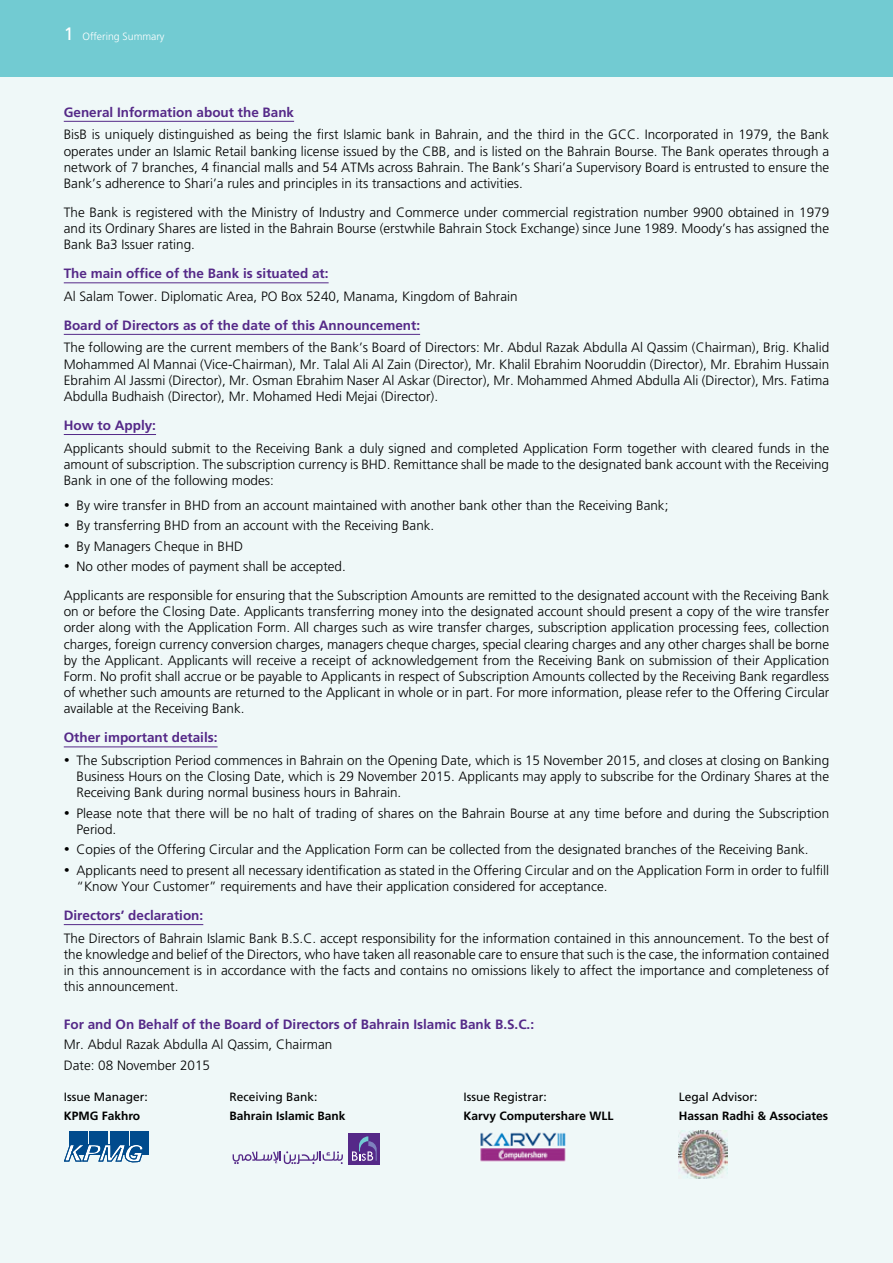
<style>
.page{position:relative;width:893px;height:1263px;background:#fff}
.page>*{position:absolute;margin:0;border:0;box-sizing:border-box;transform-origin:0 0}
.t1{font:300 13.5px/16.2px "Frutiger";color:#000;text-align:justify}
.t2{font:700 13.5px "Frutiger";color:#552988}
.t3{font:700 12px "Frutiger";color:#000}
.t4{font:12px "Frutiger";color:#000}
.t5{font:300 10.5px "Frutiger";color:#fff}
.s1{font-weight:400;font-size:18px}
</style>
<div class="page">
<div style="left:0;top:77px;width:893px;height:1186px;background:#eff8f8"></div>
<div style="left:0;top:0;width:893px;height:77px;background:#72cbd2"></div>
<hr style="left:64px;top:121px;width:230px;height:1px;background:#552988">
<hr style="left:64px;top:283px;width:265px;height:1px;background:#552988">
<hr style="left:64px;top:334px;width:356px;height:1px;background:#552988">
<hr style="left:64px;top:434px;width:92px;height:1px;background:#552988">
<hr style="left:64px;top:747px;width:154px;height:1px;background:#552988">
<hr style="left:64px;top:924px;width:139px;height:1px;background:#552988">
<div style="left:69px;top:1131px;width:18px;height:24px;background:#004b8d"></div>
<div style="left:89px;top:1131px;width:19px;height:24px;background:#004b8d"></div>
<div style="left:110px;top:1131px;width:18px;height:24px;background:#004b8d"></div>
<div style="left:130px;top:1131px;width:19px;height:24px;background:#004b8d"></div>
<svg style="left:64px;top:1144px;width:79px;height:18px"></svg>
<svg style="left:233px;top:1151px;width:110px;height:13px"></svg>
<div style="left:348px;top:1133px;width:32px;height:32px;background:#552988"></div>
<svg style="left:352px;top:1136px;width:25px;height:25px"></svg>
<img style="left:480px;top:1132px;width:86px;height:30px">
<img style="left:679px;top:1131px;width:48px;height:48px">
<p class="t5" style="left:64px;top:30px;width:102px"><span class="s1">1</span> Offering Summary</p>
<p class="t2" style="left:64px;top:104px;width:232px">General Information about the Bank</p>
<p class="t1" style="left:64px;top:127px;width:767px">BisB is uniquely distinguished as being the first Islamic bank in Bahrain, and the third in the GCC. Incorporated in 1979, the Bank operates under an Islamic Retail banking license issued by the CBB, and is listed on the Bahrain Bourse. The Bank operates through a network of 7 branches, 4 financial malls and 54 ATMs across Bahrain. The Bank’s Shari’a Supervisory Board is entrusted to ensure the Bank’s adherence to Shari’a rules and principles in its transactions and activities.</p>
<p class="t1" style="left:64px;top:204px;width:767px">The Bank is registered with the Ministry of Industry and Commerce under commercial registration number 9900 obtained in 1979 and its Ordinary Shares are listed in the Bahrain Bourse (erstwhile Bahrain Stock Exchange) since June 1989. Moody’s has assigned the Bank Ba3 Issuer rating.</p>
<p class="t2" style="left:64px;top:266px;width:266px">The main office of the Bank is situated at:</p>
<p class="t1" style="left:64px;top:288px;width:455px">Al Salam Tower. Diplomatic Area, PO Box 5240, Manama, Kingdom of Bahrain</p>
<p class="t2" style="left:64px;top:317px;width:358px">Board of Directors as of the date of this Announcement:</p>
<p class="t1" style="left:64px;top:340px;width:767px">The following are the current members of the Bank’s Board of Directors: Mr. Abdul Razak Abdulla Al Qassim (Chairman), Brig. Khalid Mohammed Al Mannai (Vice-Chairman), Mr. Talal Ali Al Zain (Director), Mr. Khalil Ebrahim Nooruddin (Director), Mr. Ebrahim Hussain Ebrahim Al Jassmi (Director), Mr. Osman Ebrahim Naser Al Askar (Director), Mr. Mohammed Ahmed Abdulla Ali (Director), Mrs. Fatima Abdulla Budhaish (Director), Mr. Mohamed Hedi Mejai (Director).</p>
<p class="t2" style="left:64px;top:417px;width:94px">How to Apply:</p>
<p class="t1" style="left:64px;top:440px;width:767px">Applicants should submit to the Receiving Bank a duly signed and completed Application Form together with cleared funds in the amount of subscription. The subscription currency is BHD. Remittance shall be made to the designated bank account with the Receiving Bank in one of the following modes:</p>
<p class="t1" style="left:64px;top:497px;width:606px">• By wire transfer in BHD from an account maintained with another bank other than the Receiving Bank;</p>
<p class="t1" style="left:64px;top:517px;width:372px">• By transferring BHD from an account with the Receiving Bank.</p>
<p class="t1" style="left:64px;top:538px;width:181px">• By Managers Cheque in BHD</p>
<p class="t1" style="left:64px;top:552px;width:767px;line-height:29px">• No other modes of payment shall be accepted.<br>Applicants are responsible for ensuring that the Subscription Amounts are remitted to the designated account with the Receiving Bank</p>
<p class="t1" style="left:64px;top:603px;width:767px">on or before the Closing Date. Applicants transferring money into the designated account should present a copy of the wire transfer order along with the Application Form. All charges such as wire transfer charges, subscription application processing fees, collection charges, foreign currency conversion charges, managers cheque charges, special clearing charges and any other charges shall be borne by the Applicant. Applicants will receive a receipt of acknowledgement from the Receiving Bank on submission of their Application Form. No profit shall accrue or be payable to Applicants in respect of Subscription Amounts collected by the Receiving Bank regardless of whether such amounts are returned to the Applicant in whole or in part. For more information, please refer to the Offering Circular available at the Receiving Bank.</p>
<p class="t2" style="left:64px;top:730px;width:155px">Other important details:</p>
<p class="t1" style="left:77px;top:752px;width:754px;text-indent:-13px">• The Subscription Period commences in Bahrain on the Opening Date, which is 15 November 2015, and closes at closing on Banking Business Hours on the Closing Date, which is 29 November 2015. Applicants may apply to subscribe for the Ordinary Shares at the Receiving Bank during normal business hours in Bahrain.</p>
<p class="t1" style="left:77px;top:805px;width:754px;text-indent:-13px">• Please note that there will be no halt of trading of shares on the Bahrain Bourse at any time before and during the Subscription<br>Period.</p>
<p class="t1" style="left:64px;top:842px;width:746px">• Copies of the Offering Circular and the Application Form can be collected from the designated branches of the Receiving Bank.</p>
<p class="t1" style="left:77px;top:862px;width:754px;text-indent:-13px">• Applicants need to present all necessary identification as stated in the Offering Circular and on the Application Form in order to fulfill “Know Your Customer” requirements and have their application considered for acceptance.</p>
<p class="t2" style="left:64px;top:907px;width:141px">Directors’ declaration:</p>
<p class="t1" style="left:64px;top:930px;width:767px">The Directors of Bahrain Islamic Bank B.S.C. accept responsibility for the information contained in this announcement. To the best of the knowledge and belief of the Directors, who have taken all reasonable care to ensure that such is the case, the information contained in this announcement is in accordance with the facts and contains no omissions likely to affect the importance and completeness of this announcement.</p>
<p class="t2" style="left:64px;top:1016px;width:472px">For and On Behalf of the Board of Directors of Bahrain Islamic Bank B.S.C.:</p>
<p class="t1" style="left:64px;top:1034px;width:270px;line-height:20.4px">Mr. Abdul Razak Abdulla Al Qassim, Chairman<br>Date: 08 November 2015</p>
<p class="t4" style="left:64px;top:1090px;width:86px">Issue Manager:</p>
<p class="t3" style="left:64px;top:1108px;width:78px">KPMG Fakhro</p>
<p class="t4" style="left:230px;top:1090px;width:90px">Receiving Bank:</p>
<p class="t3" style="left:230px;top:1108px;width:118px">Bahrain Islamic Bank</p>
<p class="t4" style="left:679px;top:1090px;width:80px">Legal Advisor:</p>
<p class="t3" style="left:679px;top:1108px;width:151px">Hassan Radhi &amp; Associates</p>
<p class="t4" style="left:463px;top:1090px;width:85px">Issue Registrar:</p>
<p class="t3" style="left:463px;top:1108px;width:151px">Karvy Computershare WLL</p>
</div>
